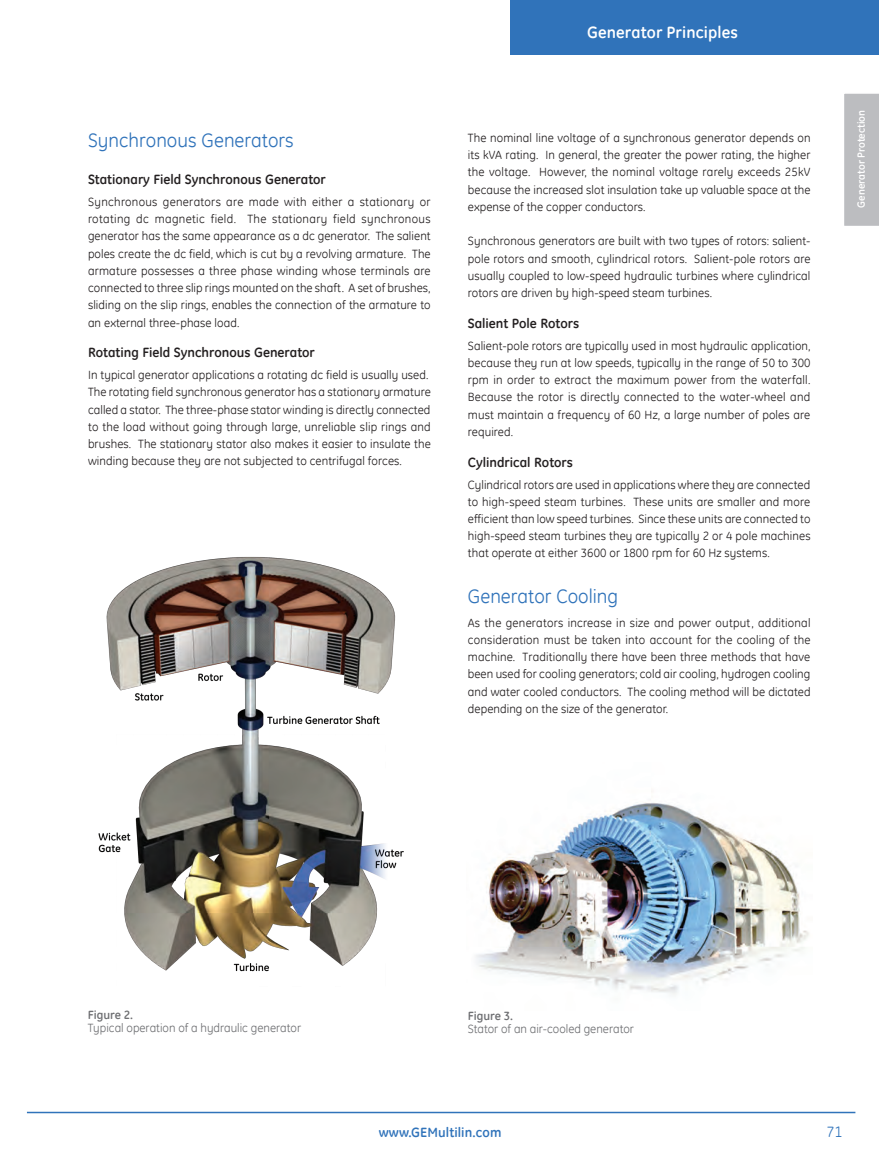
<style>
.page{position:relative;width:879px;height:1161px;background:#fff}
.page>*{position:absolute;margin:0;border:0;box-sizing:border-box;transform-origin:0 0}
.t1{font:19.5px "GE Inspira";color:#3073ba}
.t2{font:700 16.5px "GE Inspira";letter-spacing:.005em;color:#fff}
.t3{font:15px "GE Inspira";color:#3073ba}
.t4{font:700 13.5px "GE Inspira";color:#231f20}
.t5{font:700 13.5px "GE Inspira";letter-spacing:.005em;color:#3073ba}
.t6{font:12px/17.2px "GE Inspira";letter-spacing:.005em;color:#231f20;text-align:justify}
.t7{font:12px "GE Inspira";color:#6f7073}
.t8{font:700 12px "GE Inspira";color:#6f7073}
.t9{font:700 10.5px "GE Inspira";color:#fff}
</style>
<div class="page">
<div style="left:510px;top:0;width:369px;height:54px;background:#3073ba"></div>
<hr style="left:27px;top:1112px;width:828px;height:1px;background:#3073ba">
<div style="left:844px;top:93px;width:35px;height:133px;background:#bcbdc0"></div>
<img style="left:476px;top:802px;width:333px;height:192px">
<img style="left:98px;top:556px;width:306px;height:416px">
<h1 class="t1" style="left:88px;top:128px;width:207px">Synchronous Generators</h1>
<p class="t4" style="left:88px;top:171px;width:239px">Stationary Field Synchronous Generator</p>
<p class="t6" style="left:88px;top:193px;width:344px">Synchronous generators are made with either a stationary or rotating dc magnetic field. The stationary field synchronous generator has the same appearance as a dc generator. The salient poles create the dc field, which is cut by a revolving armature. The armature possesses a three phase winding whose terminals are connected to three slip rings mounted on the shaft. A set of brushes, sliding on the slip rings, enables the connection of the armature to an external three-phase load.</p>
<p class="t4" style="left:88px;top:344px;width:228px">Rotating Field Synchronous Generator</p>
<p class="t6" style="left:88px;top:366px;width:344px;text-align:left">In typical generator applications a rotating dc field is usually used.<br>The rotating field synchronous generator has a stationary armature called a stator. The three-phase stator winding is directly connected to the load without going through large, unreliable slip rings and brushes. The stationary stator also makes it easier to insulate the winding because they are not subjected to centrifugal forces.</p>
<h2 class="t2" style="left:587px;top:21px;width:152px">Generator Principles</h2>
<p class="t6" style="left:468px;top:129px;width:344px">The nominal line voltage of a synchronous generator depends on its kVA rating. In general, the greater the power rating, the higher the voltage. However, the nominal voltage rarely exceeds 25kV because the increased slot insulation take up valuable space at the expense of the copper conductors.</p>
<p class="t6" style="left:468px;top:232px;width:344px">Synchronous generators are built with two types of rotors: salient&shy;pole rotors and smooth, cylindrical rotors. Salient-pole rotors are usually coupled to low-speed hydraulic turbines where cylindrical rotors are driven by high-speed steam turbines.</p>
<p class="t4" style="left:468px;top:315px;width:113px">Salient Pole Rotors</p>
<p class="t6" style="left:468px;top:337px;width:344px">Salient-pole rotors are typically used in most hydraulic application, because they run at low speeds, typically in the range of 50 to 300 rpm in order to extract the maximum power from the waterfall.<br>Because the rotor is directly connected to the water-wheel and must maintain a frequency of 60 Hz, a large number of poles are required.</p>
<p class="t4" style="left:468px;top:453px;width:107px">Cylindrical Rotors</p>
<p class="t6" style="left:468px;top:475px;width:344px">Cylindrical rotors are used in applications where they are connected to high-speed steam turbines. These units are smaller and more efficient than low speed turbines. Since these units are connected to high-speed steam turbines they are typically 2 or 4 pole machines that operate at either 3600 or 1800 rpm for 60 Hz systems.</p>
<h1 class="t1" style="left:468px;top:584px;width:152px">Generator Cooling</h1>
<p class="t6" style="left:468px;top:614px;width:344px">As the generators increase in size and power output, additional consideration must be taken into account for the cooling of the machine. Traditionally there have been three methods that have been used for cooling generators; cold air cooling, hydrogen cooling and water cooled conductors. The cooling method will be dictated depending on the size of the generator.</p>
<p class="t9" style="left:854px;top:208px;width:99px;rotate:-90deg">Generator Protection</p>
<p class="t8" style="left:88px;top:1007px;width:47px">Figure 2.</p>
<p class="t7" style="left:88px;top:1020px;width:215px">Typical operation of a hydraulic generator</p>
<p class="t8" style="left:468px;top:1008px;width:47px">Figure 3.</p>
<p class="t7" style="left:468px;top:1021px;width:168px">Stator of an air-cooled generator</p>
<p class="t5" style="left:379px;top:1124px;width:124px">www.GEMultilin.com</p>
<p class="t3" style="left:826px;top:1122px;width:17px">71</p>
</div>
